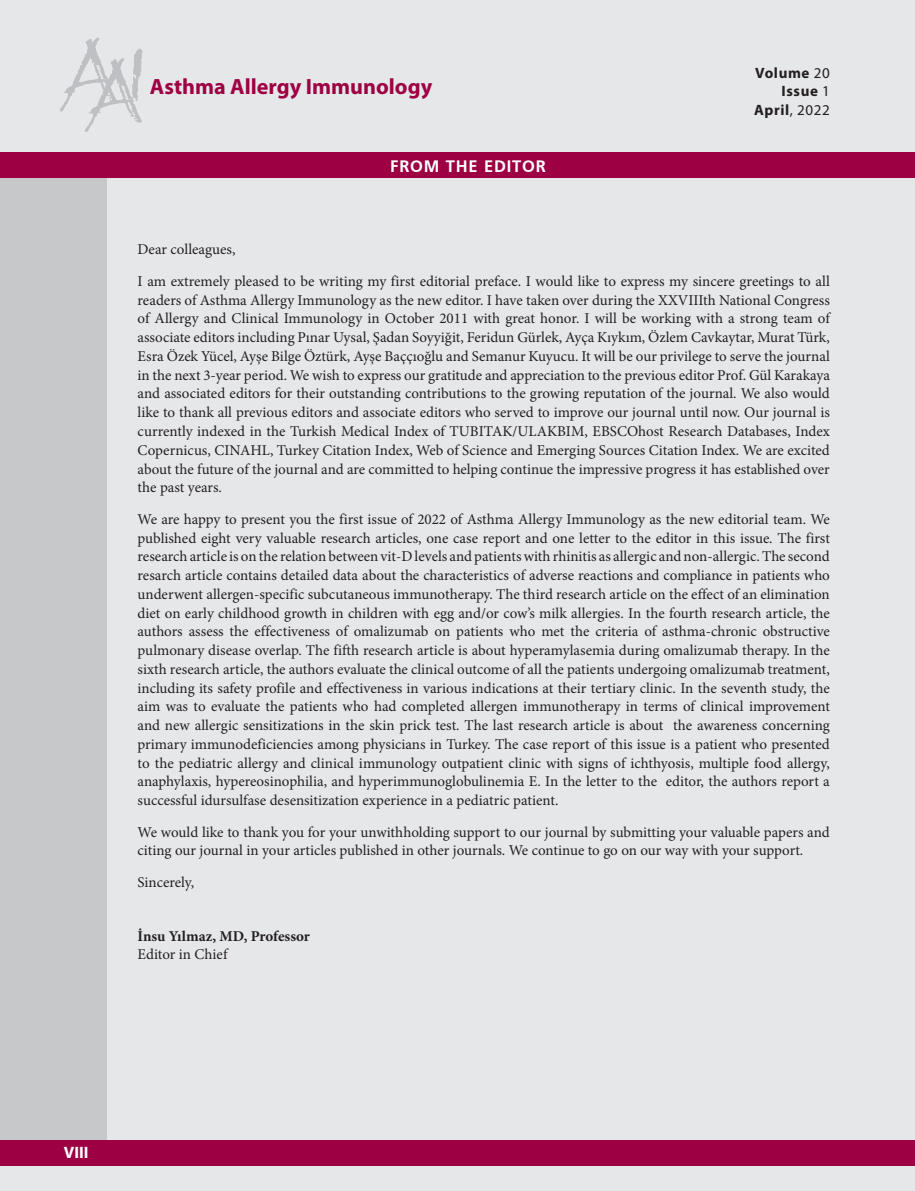
<style>
.page{position:relative;width:915px;height:1191px;background:#fff}
.page>*{position:absolute;margin:0;border:0;box-sizing:border-box;transform-origin:0 0}
.t1{font:700 22.05px "Myriad Pro";color:#9d0144}
.t2{font:700 16.5px "Frutiger";letter-spacing:.05em;color:#fff}
.t3{font:700 16.5px "Myriad Pro";color:#fff}
.t4{font:15px/18.8px "Minion Pro";color:#231f20}
.t5{font:700 15px/18.6px "Myriad Pro";letter-spacing:.04em;color:#231f20;text-align:right}
.t6{font:700 15px "Minion Pro";color:#231f20}
.s1{font-weight:400}
</style>
<div class="page">
<div style="left:0;top:0;width:914px;height:1191px;background:#e6e7e9"></div>
<div style="left:0;top:175px;width:106px;height:965px;background:#c7c8ca"></div>
<div style="left:0;top:152px;width:914px;height:26px;background:#9d0144"></div>
<img style="left:60px;top:37px;width:83px;height:95px">
<div style="left:0;top:1140px;width:914px;height:25px;background:#9d0144"></div>
<h1 class="t1" style="left:150px;top:72px;width:284px">Asthma Allergy Immunology</h1>
<p class="t2" style="left:390px;top:156px;width:157px">FROM THE EDITOR</p>
<p class="t5" style="left:753px;top:63px;width:77px">Volume <span class="s1">20<br></span>Issue <span class="s1">1<br></span>April<span class="s1">, 2022</span></p>
<p class="t4" style="left:137px;top:234px;width:693px;line-height:31.5px">Dear colleagues,<br>I am extremely pleased to be writing my first editorial preface. I would like to express my sincere greetings to all</p>
<p class="t4" style="left:137px;top:290px;width:693px;text-align:justify">readers of Asthma Allergy Immunology as the new editor. I have taken over during the XXVIIIth National Congress of Allergy and Clinical Immunology in October 2011 with great honor. I will be working with a strong team of associate editors including Pınar Uysal, Şadan Soyyiğit, Feridun Gürlek, Ayça Kıykım, Özlem Cavkaytar, Murat Türk, Esra Özek Yücel, Ayşe Bilge Öztürk, Ayşe Baççıoğlu and Semanur Kuyucu. It will be our privilege to serve the journal in the next 3-year period. We wish to express our gratitude and appreciation to the previous editor Prof. Gül Karakaya and associated editors for their outstanding contributions to the growing reputation of the journal. We also would like to thank all previous editors and associate editors who served to improve our journal until now. Our journal is currently indexed in the Turkish Medical Index of TUBITAK/ULAKBIM, EBSCOhost Research Databases, Index Copernicus, CINAHL, Turkey Citation Index, Web of Science and Emerging Sources Citation Index. We are excited about the future of the journal and are committed to helping continue the impressive progress it has established over the past years.</p>
<p class="t4" style="left:137px;top:509px;width:693px;text-align:justify">We are happy to present you the first issue of 2022 of Asthma Allergy Immunology as the new editorial team. We published eight very valuable research articles, one case report and one letter to the editor in this issue. The first research article is on the relation between vit-D levels and patients with rhinitis as allergic and non-allergic. The second resarch article contains detailed data about the characteristics of adverse reactions and compliance in patients who underwent allergen-specific subcutaneous immunotherapy. The third research article on the effect of an elimination diet on early childhood growth in children with egg and/or cow’s milk allergies. In the fourth research article, the authors assess the effectiveness of omalizumab on patients who met the criteria of asthma-chronic obstructive pulmonary disease overlap. The fifth research article is about hyperamylasemia during omalizumab therapy. In the sixth research article, the authors evaluate the clinical outcome of all the patients undergoing omalizumab treatment, including its safety profile and effectiveness in various indications at their tertiary clinic. In the seventh study, the aim was to evaluate the patients who had completed allergen immunotherapy in terms of clinical improvement and new allergic sensitizations in the skin prick test. The last research article is about the awareness concerning primary immunodeficiencies among physicians in Turkey. The case report of this issue is a patient who presented to the pediatric allergy and clinical immunology outpatient clinic with signs of ichthyosis, multiple food allergy, anaphylaxis, hypereosinophilia, and hyperimmunoglobulinemia E. In the letter to the editor, the authors report a successful idursulfase desensitization experience in a pediatric patient.</p>
<p class="t4" style="left:137px;top:822px;width:693px">We would like to thank you for your unwithholding support to our journal by submitting your valuable papers and citing our journal in your articles published in other journals. We continue to go on our way with your support.</p>
<p class="t4" style="left:137px;top:872px;width:58px">Sincerely,</p>
<p class="t6" style="left:137px;top:925px;width:174px">İnsu Yılmaz, MD, Professor</p>
<p class="t4" style="left:137px;top:944px;width:91px">Editor in Chief</p>
<p class="t3" style="left:64px;top:1141px;width:26px">VIII</p>
</div>
